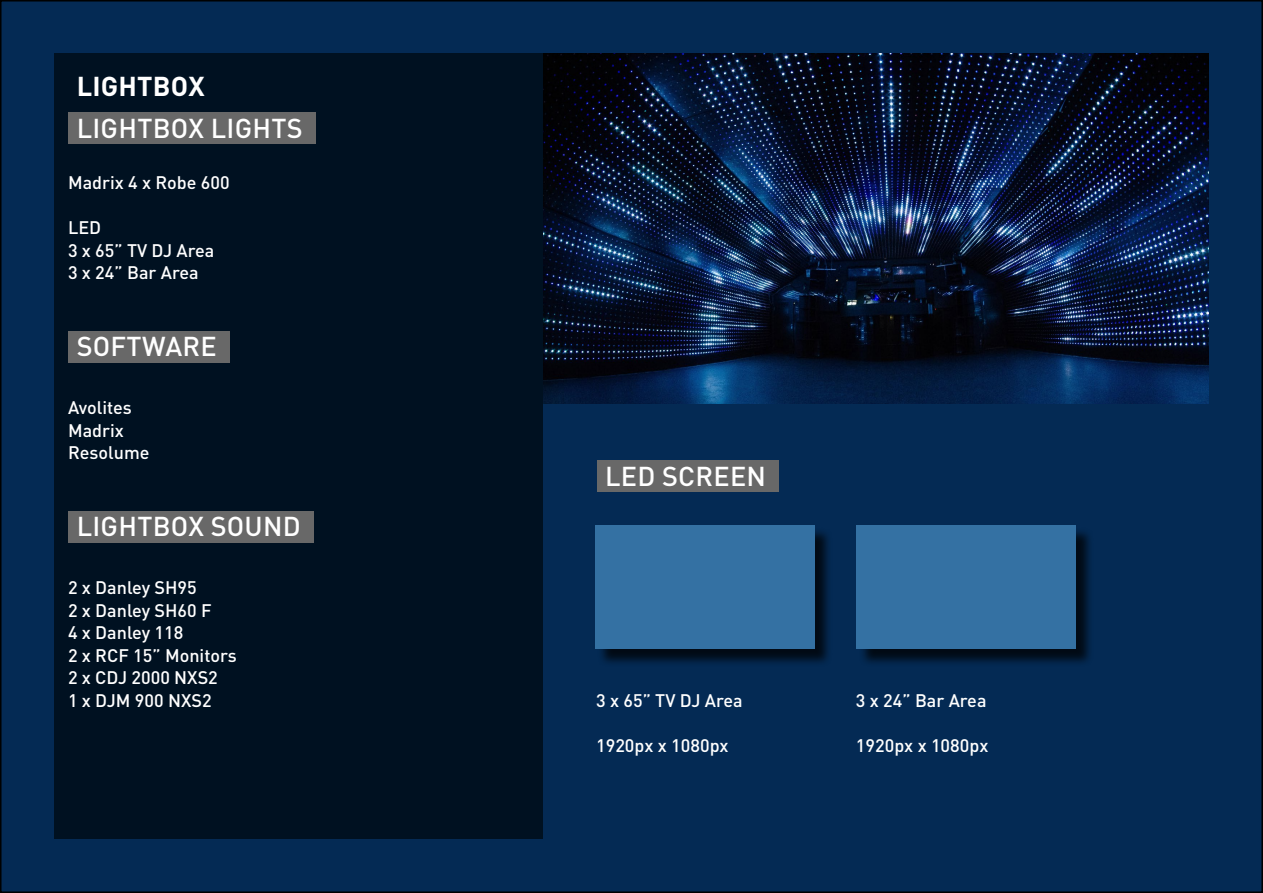
<style>
.page{position:relative;width:1263px;height:893px;background:#fff}
.page>*{position:absolute;margin:0;border:0;box-sizing:border-box;transform-origin:0 0}
.t1{font:500 27px "DIN Pro";letter-spacing:.01em;color:#fff}
.t2{font:700 27px "DIN Pro";letter-spacing:.01em;color:#fff}
.t3{font:500 18px/22.5px "DIN Pro";color:#fff}
</style>
<div class="page">
<div style="left:1px;top:1px;width:1261px;height:891px;background:#042a54"></div>
<div style="left:597px;top:460px;width:182px;height:32px;background:#686868"></div>
<img style="left:543px;top:53px;width:666px;height:351px">
<div style="left:54px;top:53px;width:489px;height:786px;background:#001121"></div>
<div style="left:68px;top:112px;width:247px;height:32px;background:#686868"></div>
<div style="left:68px;top:331px;width:162px;height:32px;background:#686868"></div>
<div style="left:68px;top:511px;width:246px;height:32px;background:#686868"></div>
<div style="left:597px;top:527px;width:497px;height:140px;background:#000;opacity:.75"></div>
<div style="left:595px;top:525px;width:219px;height:123px;background:#3471a3"></div>
<div style="left:856px;top:525px;width:219px;height:123px;background:#3471a3"></div>
<h1 class="t2" style="left:77px;top:67px;width:129px">LIGHTBOX</h1>
<h1 class="t1" style="left:77px;top:109px;width:228px">LIGHTBOX LIGHTS</h1>
<p class="t3" style="left:68px;top:171px;width:163px">Madrix 4 x Robe 600</p>
<p class="t3" style="left:68px;top:216px;width:148px">LED<br>3 x 65” TV DJ Area<br>3 x 24” Bar Area</p>
<h1 class="t1" style="left:77px;top:328px;width:142px">SOFTWARE</h1>
<p class="t3" style="left:68px;top:396px;width:83px">Avolites<br>Madrix<br>Resolume</p>
<h1 class="t1" style="left:77px;top:508px;width:226px">LIGHTBOX SOUND</h1>
<p class="t3" style="left:68px;top:576px;width:170px">2 x Danley SH95<br>2 x Danley SH60 F<br>4 x Danley 118<br>2 x RCF 15” Monitors<br>2 x CDJ 2000 NXS2<br>1 x DJM 900 NXS2</p>
<h1 class="t1" style="left:605px;top:458px;width:163px">LED SCREEN</h1>
<p class="t3" style="left:596px;top:688px;width:148px">3 x 65” TV DJ Area</p>
<p class="t3" style="left:596px;top:733px;width:134px">1920px x 1080px</p>
<p class="t3" style="left:856px;top:688px;width:132px">3 x 24” Bar Area</p>
<p class="t3" style="left:856px;top:733px;width:134px">1920px x 1080px</p>
</div>
